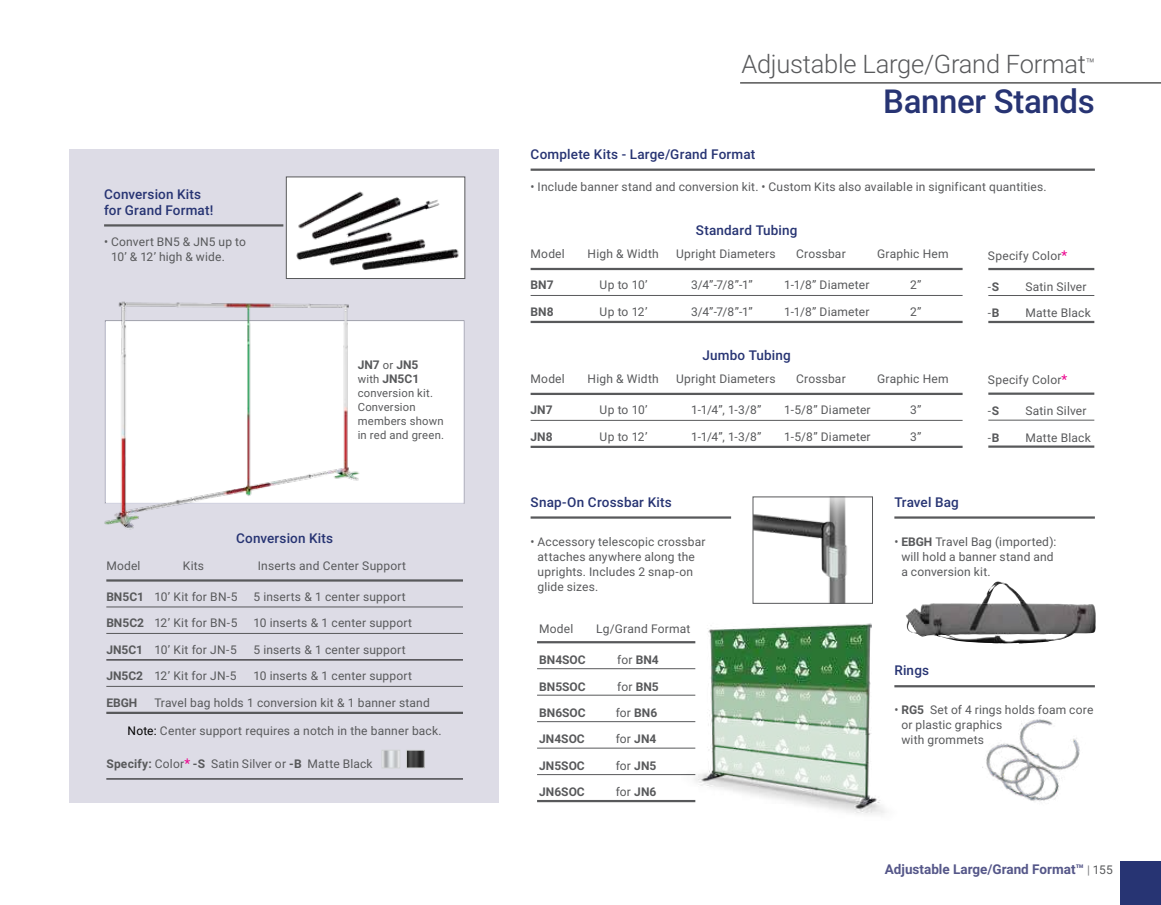
<style>
.page{position:relative;width:1161px;height:905px;background:#fff}
.page>*{position:absolute;margin:0;border:0;box-sizing:border-box;transform-origin:0 0}
.t1{font:500 33px "Roboto";letter-spacing:-.01em;color:#273473}
.t2{font:300 25.5px "Roboto";letter-spacing:-.01em;color:#58595b}
.t3{font:500 13.5px/16.2px "Roboto";letter-spacing:.015em;color:#273473}
.t4{font:700 13.5px "Roboto";color:#555789}
.t5{font:12px/15px "Roboto";letter-spacing:.015em;color:#58595b}
.t6{font:700 12px/14.1px "Roboto";color:#58595b}
.t7{font:11.25px/14.1px "Roboto";letter-spacing:.02em;color:#58595b}
.s1{font-weight:400;font-size:11.25px}
.s2{font-weight:700}
.s3{color:#000}
.s4{font-size:13.5px;color:#ec008c}
.s5{font-weight:400;font-size:12px;color:#808284}
.s6{font-weight:400;font-size:12px;color:#58595b}
</style>
<div class="page">
<div style="left:1120px;top:861px;width:41px;height:43px;background:#273473"></div>
<img style="left:674px;top:615px;width:249px;height:200px">
<div style="left:69px;top:149px;width:429px;height:653px;background:#dddce6"></div>
<hr style="left:740px;top:83px;width:421px;height:1px;background:#000">
<hr style="left:106px;top:778px;width:357px;height:1px;background:#000">
<img style="left:384px;top:751px;width:14px;height:15px">
<div style="left:382px;top:749px;width:18px;height:19px;border:1px solid #d1d3d4"></div>
<img style="left:408px;top:751px;width:15px;height:15px">
<div style="left:406px;top:749px;width:19px;height:19px;border:1px solid #d1d3d4"></div>
<hr style="left:106px;top:579px;width:357px;height:2px;background:#58595b">
<hr style="left:106px;top:606px;width:357px;height:1px;background:#58595b">
<hr style="left:106px;top:633px;width:357px;height:1px;background:#58595b">
<hr style="left:106px;top:659px;width:357px;height:1px;background:#000">
<hr style="left:106px;top:686px;width:357px;height:1px;background:#58595b">
<hr style="left:106px;top:711px;width:357px;height:3px;background:#58595b">
<hr style="left:104px;top:224px;width:179px;height:2px;background:#58595b">
<div style="left:286px;top:177px;width:179px;height:101px;background:#fff"></div>
<img style="left:296px;top:191px;width:163px;height:79px">
<div style="left:286px;top:176px;width:179px;height:103px;border:1px solid #58595b"></div>
<div style="left:105px;top:321px;width:359px;height:182px;background:#fff"></div>
<img style="left:104px;top:301px;width:259px;height:229px">
<hr style="left:531px;top:168px;width:564px;height:3px;background:#58595b">
<hr style="left:531px;top:516px;width:200px;height:2px;background:#58595b">
<hr style="left:894px;top:516px;width:201px;height:2px;background:#58595b">
<hr style="left:894px;top:685px;width:201px;height:2px;background:#58595b">
<img style="left:755px;top:498px;width:92px;height:103px">
<div style="left:753px;top:496px;width:120px;height:107px;border:1px solid #58595b"></div>
<hr style="left:537px;top:641px;width:158px;height:2px;background:#58595b">
<hr style="left:537px;top:668px;width:158px;height:1px;background:#58595b">
<hr style="left:537px;top:694px;width:158px;height:1px;background:#58595b">
<hr style="left:537px;top:721px;width:158px;height:1px;background:#58595b">
<hr style="left:537px;top:747px;width:158px;height:1px;background:#58595b">
<hr style="left:537px;top:774px;width:158px;height:1px;background:#58595b">
<hr style="left:537px;top:800px;width:158px;height:2px;background:#58595b">
<img style="left:906px;top:581px;width:190px;height:62px">
<img style="left:982px;top:719px;width:98px;height:83px">
<hr style="left:531px;top:268px;width:432px;height:2px;background:#58595b">
<hr style="left:531px;top:295px;width:432px;height:1px;background:#58595b">
<hr style="left:531px;top:321px;width:432px;height:2px;background:#58595b">
<hr style="left:988px;top:268px;width:106px;height:2px;background:#58595b">
<hr style="left:988px;top:295px;width:106px;height:1px;background:#58595b">
<hr style="left:988px;top:321px;width:106px;height:2px;background:#58595b">
<hr style="left:531px;top:393px;width:432px;height:2px;background:#58595b">
<hr style="left:531px;top:420px;width:432px;height:1px;background:#58595b">
<hr style="left:531px;top:445px;width:432px;height:3px;background:#58595b">
<hr style="left:988px;top:392px;width:106px;height:3px;background:#58595b">
<hr style="left:988px;top:420px;width:106px;height:1px;background:#58595b">
<hr style="left:988px;top:445px;width:106px;height:3px;background:#58595b">
<p class="t3" style="left:104px;top:187px;width:111px">Conversion Kits for Grand Format!</p>
<p class="t5" style="left:111px;top:235px;width:136px;text-indent:-7px">• Convert BN5 &amp; JN5 up to<br>10’ &amp; 12’ high &amp; wide.</p>
<p class="t6" style="left:358px;top:358px;width:63px">JN7 <span class="s1">or</span> JN5 <span class="s1">with</span> JN5C1</p>
<p class="t7" style="left:358px;top:387px;width:88px">conversion kit.<br>Conversion members shown in red and green.</p>
<p class="t3" style="left:236px;top:531px;width:99px">Conversion Kits</p>
<p class="t5" style="left:106px;top:559px;width:36px">Model</p>
<p class="t5" style="left:183px;top:559px;width:23px">Kits</p>
<p class="t5" style="left:258px;top:559px;width:150px">Inserts and Center Support</p>
<p class="t5" style="left:106px;top:590px;width:133px"><span class="s2">BN5C1</span> 10’ Kit for BN-5</p>
<p class="t5" style="left:253px;top:590px;width:154px">5 inserts &amp; 1 center support</p>
<p class="t5" style="left:106px;top:616px;width:133px"><span class="s2">BN5C2</span> 12’ Kit for BN-5</p>
<p class="t5" style="left:253px;top:616px;width:160px">10 inserts &amp; 1 center support</p>
<p class="t5" style="left:106px;top:642px;width:132px"><span class="s2">JN5C1</span> 10’ Kit for JN-5</p>
<p class="t5" style="left:253px;top:642px;width:154px">5 inserts &amp; 1 center support</p>
<p class="t5" style="left:106px;top:669px;width:132px"><span class="s2">JN5C2</span> 12’ Kit for JN-5</p>
<p class="t5" style="left:253px;top:669px;width:160px">10 inserts &amp; 1 center support</p>
<p class="t6" style="left:106px;top:696px;width:33px">EBGH</p>
<p class="t5" style="left:154px;top:695px;width:277px">Travel bag holds 1 conversion kit &amp; 1 banner stand</p>
<p class="t5" style="left:128px;top:724px;width:316px"><span class="s3">Note:</span> Center support requires a notch in the banner back.</p>
<p class="t5" style="left:106px;top:757px;width:268px"><span class="s2">Specify:</span> Color<span class="s4">*</span> <span class="s2">-S</span> Satin Silver or <span class="s2">-B</span> Matte Black</p>
<h2 class="t2" style="left:741px;top:54px;width:355px">Adjustable Large/Grand Format<sup>™</sup></h2>
<h1 class="t1" style="left:883px;top:88px;width:213px">Banner Stands</h1>
<p class="t3" style="left:531px;top:147px;width:226px">Complete Kits - Large/Grand Format</p>
<p class="t5" style="left:531px;top:180px;width:518px">• Include banner stand and conversion kit. • Custom Kits also available in significant quantities.</p>
<p class="t3" style="left:696px;top:224px;width:103px">Standard Tubing</p>
<p class="t5" style="left:531px;top:247px;width:36px">Model</p>
<p class="t5" style="left:588px;top:247px;width:73px">High &amp; Width</p>
<p class="t5" style="left:676px;top:247px;width:101px">Upright Diameters</p>
<p class="t5" style="left:796px;top:247px;width:51px">Crossbar</p>
<p class="t5" style="left:877px;top:247px;width:73px">Graphic Hem</p>
<p class="t6" style="left:531px;top:279px;width:25px">BN7</p>
<p class="t5" style="left:600px;top:278px;width:50px">Up to 10’</p>
<p class="t5" style="left:691px;top:278px;width:63px">3/4”-7/8”-1”</p>
<p class="t5" style="left:784px;top:278px;width:87px">1-1/8” Diameter</p>
<p class="t5" style="left:910px;top:278px;width:13px">2”</p>
<p class="t6" style="left:531px;top:305px;width:25px">BN8</p>
<p class="t5" style="left:600px;top:305px;width:49px">Up to 12’</p>
<p class="t5" style="left:691px;top:305px;width:63px">3/4”-7/8”-1”</p>
<p class="t5" style="left:784px;top:305px;width:87px">1-1/8” Diameter</p>
<p class="t5" style="left:910px;top:305px;width:13px">2”</p>
<p class="t3" style="left:702px;top:348px;width:90px">Jumbo Tubing</p>
<p class="t5" style="left:531px;top:372px;width:36px">Model</p>
<p class="t5" style="left:588px;top:372px;width:73px">High &amp; Width</p>
<p class="t5" style="left:676px;top:372px;width:101px">Upright Diameters</p>
<p class="t5" style="left:796px;top:372px;width:51px">Crossbar</p>
<p class="t5" style="left:877px;top:372px;width:73px">Graphic Hem</p>
<p class="t6" style="left:531px;top:404px;width:24px">JN7</p>
<p class="t5" style="left:600px;top:403px;width:50px">Up to 10’</p>
<p class="t5" style="left:691px;top:403px;width:72px">1-1/4”, 1-3/8”</p>
<p class="t5" style="left:784px;top:403px;width:88px">1-5/8” Diameter</p>
<p class="t5" style="left:910px;top:403px;width:13px">3”</p>
<p class="t6" style="left:531px;top:430px;width:24px">JN8</p>
<p class="t5" style="left:600px;top:430px;width:49px">Up to 12’</p>
<p class="t5" style="left:691px;top:430px;width:72px">1-1/4”, 1-3/8”</p>
<p class="t5" style="left:784px;top:430px;width:88px">1-5/8” Diameter</p>
<p class="t5" style="left:910px;top:430px;width:13px">3”</p>
<p class="t5" style="left:988px;top:249px;width:81px">Specify Color<span class="s4">*</span></p>
<p class="t5" style="left:988px;top:280px;width:13px">-<span class="s2">S</span></p>
<p class="t5" style="left:1025px;top:280px;width:63px">Satin Silver</p>
<p class="t5" style="left:988px;top:306px;width:13px">-<span class="s2">B</span></p>
<p class="t5" style="left:1025px;top:306px;width:67px">Matte Black</p>
<p class="t5" style="left:988px;top:373px;width:81px">Specify Color<span class="s4">*</span></p>
<p class="t5" style="left:988px;top:404px;width:13px">-<span class="s2">S</span></p>
<p class="t5" style="left:1025px;top:404px;width:63px">Satin Silver</p>
<p class="t5" style="left:988px;top:431px;width:13px">-<span class="s2">B</span></p>
<p class="t5" style="left:1025px;top:431px;width:67px">Matte Black</p>
<p class="t3" style="left:531px;top:495px;width:143px">Snap-On Crossbar Kits</p>
<p class="t5" style="left:538px;top:534px;width:170px;text-indent:-7px">• Accessory telescopic crossbar attaches anywhere along the uprights. Includes 2 snap-on glide sizes.</p>
<p class="t5" style="left:539px;top:622px;width:36px">Model</p>
<p class="t5" style="left:596px;top:622px;width:96px">Lg/Grand Format</p>
<p class="t6" style="left:539px;top:653px;width:48px">BN4SOC</p>
<p class="t5" style="left:617px;top:653px;width:43px">for <span class="s2">BN4</span></p>
<p class="t6" style="left:539px;top:680px;width:48px">BN5SOC</p>
<p class="t5" style="left:617px;top:679px;width:43px">for <span class="s2">BN5</span></p>
<p class="t6" style="left:539px;top:706px;width:48px">BN6SOC</p>
<p class="t5" style="left:616px;top:706px;width:43px">for <span class="s2">BN6</span></p>
<p class="t6" style="left:539px;top:733px;width:47px">JN4SOC</p>
<p class="t5" style="left:616px;top:732px;width:42px">for <span class="s2">JN4</span></p>
<p class="t6" style="left:539px;top:759px;width:47px">JN5SOC</p>
<p class="t5" style="left:616px;top:759px;width:42px">for <span class="s2">JN5</span></p>
<p class="t6" style="left:539px;top:786px;width:47px">JN6SOC</p>
<p class="t5" style="left:616px;top:785px;width:42px">for <span class="s2">JN6</span></p>
<p class="t3" style="left:894px;top:495px;width:66px">Travel Bag</p>
<p class="t5" style="left:901px;top:534px;width:157px;text-indent:-7px">• <span class="s2">EBGH</span> Travel Bag (imported): will hold a banner stand and a conversion kit.</p>
<p class="t3" style="left:894px;top:663px;width:36px">Rings</p>
<p class="t5" style="left:901px;top:703px;width:194px;text-indent:-7px">• <span class="s2">RG5</span> Set of 4 rings holds foam core or plastic graphics<br>with grommets</p>
<p class="t4" style="left:885px;top:863px;width:229px">Adjustable Large/Grand Format™ <span class="s5">|</span> <span class="s6">155</span></p>
</div>
